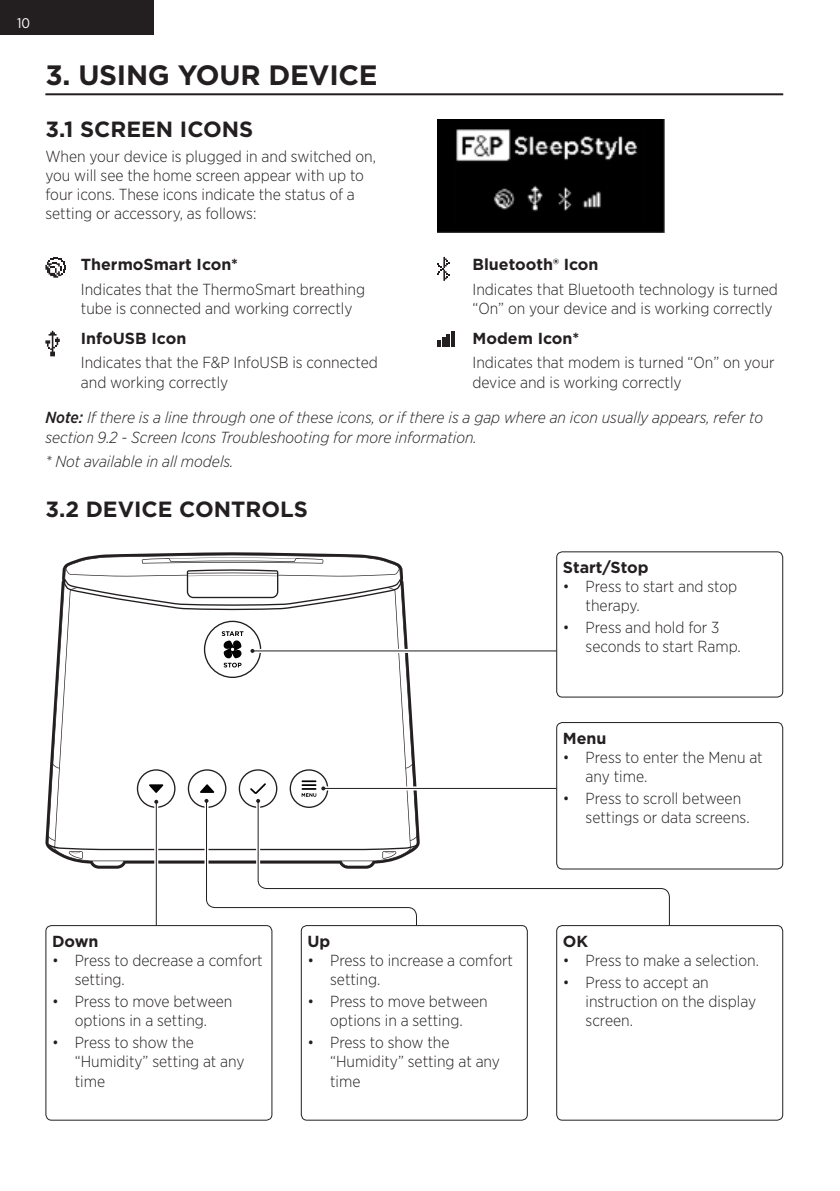
<style>
.page{position:relative;width:840px;height:1191px;background:#fff}
.page>*{position:absolute;margin:0;border:0;box-sizing:border-box;transform-origin:0 0}
.t1{font:700 28px "Gotham";letter-spacing:-.01em;color:#231f20}
.t2{font:700 22px "Gotham";color:#231f20}
.t3{font:300 16px/19.2px "Gotham Narrow";color:#231f20}
.t4{font:italic 300 16px/19.2px "Gotham Narrow";color:#231f20}
.t5{font:700 16px "Gotham";color:#231f20}
.t6{font:14px "Gotham Narrow";color:#fff}
.s1{font-weight:500}
</style>
<div class="page">
<div style="left:0;top:0;width:153px;height:34px;background:#231f20"></div>
<hr style="left:45px;top:93px;width:737px;height:2px;background:#231f20">
<img style="left:437px;top:119px;width:226px;height:113px">
<svg style="left:45px;top:257px;width:21px;height:21px"></svg>
<svg style="left:45px;top:331px;width:15px;height:25px"></svg>
<svg style="left:437px;top:257px;width:12px;height:24px"></svg>
<hr style="left:451px;top:331px;width:3px;height:16px;background:#231f20">
<hr style="left:446px;top:334px;width:4px;height:13px;background:#231f20">
<svg style="left:437px;top:337px;width:8px;height:10px"></svg>
<svg style="left:417px;top:651px;width:139px;height:1px"></svg>
<hr style="left:252px;top:650px;width:400px;height:1px;background:#231f20">
<svg style="left:417px;top:787px;width:139px;height:1px"></svg>
<hr style="left:323px;top:788px;width:280px;height:1px;background:#231f20">
<svg style="left:155px;top:866px;width:1px;height:59px"></svg>
<hr style="left:156px;top:801px;width:1px;height:190px;background:#231f20">
<div style="left:45px;top:925px;width:227px;height:195px;border:1px solid #231f20;border-radius:6px"></div>
<svg style="left:205px;top:866px;width:49px;height:61px"></svg>
<svg style="left:257px;top:800px;width:413px;height:219px"></svg>
<svg style="left:48px;top:557px;width:369px;height:309px"></svg>
<div style="left:556px;top:925px;width:226px;height:195px;background:#fff;border-radius:6px"></div>
<div style="left:556px;top:925px;width:226px;height:195px;border:1px solid #231f20;border-radius:6px"></div>
<div style="left:556px;top:552px;width:226px;height:145px;background:#fff;border-radius:6px"></div>
<div style="left:556px;top:551px;width:226px;height:146px;border:1px solid #231f20;border-radius:6px"></div>
<div style="left:556px;top:722px;width:226px;height:147px;background:#fff;border-radius:6px"></div>
<div style="left:556px;top:722px;width:226px;height:147px;border:1px solid #231f20;border-radius:6px"></div>
<p class="t6" style="left:17px;top:15px;width:15px">10</p>
<h1 class="t1" style="left:45px;top:56px;width:333px">3. USING YOUR DEVICE</h1>
<h2 class="t2" style="left:45px;top:114px;width:209px">3.1 SCREEN ICONS</h2>
<p class="t3" style="left:45px;top:146px;width:332px">When your device is plugged in and switched on, you will see the home screen appear with up to four icons. These icons indicate the status of a setting or accessory, as follows:</p>
<p class="t5" style="left:81px;top:253px;width:159px">ThermoSmart Icon*</p>
<p class="t3" style="left:81px;top:279px;width:285px">Indicates that the ThermoSmart breathing tube is connected and working correctly</p>
<p class="t5" style="left:81px;top:327px;width:107px">InfoUSB Icon</p>
<p class="t3" style="left:81px;top:353px;width:298px">Indicates that the F&amp;P InfoUSB is connected and working correctly</p>
<p class="t5" style="left:472px;top:253px;width:127px">Bluetooth® Icon</p>
<p class="t3" style="left:472px;top:279px;width:307px">Indicates that Bluetooth technology is turned “On” on your device and is working correctly</p>
<p class="t5" style="left:472px;top:327px;width:108px">Modem Icon*</p>
<p class="t3" style="left:472px;top:353px;width:303px">Indicates that modem is turned “On” on your device and is working correctly</p>
<p class="t4" style="left:45px;top:408px;width:718px"><span class="s1">Note:</span> If there is a line through one of these icons, or if there is a gap where an icon usually appears, refer to section 9.2 - Screen Icons Troubleshooting for more information.</p>
<p class="t4" style="left:45px;top:452px;width:189px">* Not available in all models.</p>
<h2 class="t2" style="left:45px;top:494px;width:264px">3.2 DEVICE CONTROLS</h2>
<p class="t5" style="left:562px;top:556px;width:87px">Start/Stop</p>
<p class="t3" style="left:585px;top:576px;width:153px;text-indent:-23px">• Press to start and stop therapy.</p>
<p class="t3" style="left:585px;top:617px;width:157px;text-indent:-23px">• Press and hold for 3 seconds to start Ramp.</p>
<p class="t5" style="left:562px;top:727px;width:45px">Menu</p>
<p class="t3" style="left:585px;top:747px;width:178px;text-indent:-23px">• Press to enter the Menu at any time.</p>
<p class="t3" style="left:585px;top:788px;width:165px;text-indent:-23px">• Press to scroll between settings or data screens.</p>
<p class="t5" style="left:52px;top:930px;width:48px">Down</p>
<p class="t3" style="left:75px;top:950px;width:189px;text-indent:-23px">• Press to decrease a comfort setting.</p>
<p class="t3" style="left:52px;top:991px;width:182px;text-align:center">• Press to move between options in a setting.</p>
<p class="t3" style="left:75px;top:1032px;width:171px;text-indent:-23px">• Press to show the “Humidity” setting at any time</p>
<p class="t5" style="left:307px;top:930px;width:24px">Up</p>
<p class="t3" style="left:330px;top:950px;width:184px;text-indent:-23px">• Press to increase a comfort setting.</p>
<p class="t3" style="left:307px;top:991px;width:182px;text-align:center">• Press to move between options in a setting.</p>
<p class="t3" style="left:330px;top:1032px;width:171px;text-indent:-23px">• Press to show the “Humidity” setting at any time</p>
<p class="t5" style="left:562px;top:930px;width:27px">OK</p>
<p class="t3" style="left:562px;top:950px;width:197px">• Press to make a selection.</p>
<p class="t3" style="left:585px;top:972px;width:172px;text-indent:-23px">• Press to accept an instruction on the display screen.</p>
</div>
